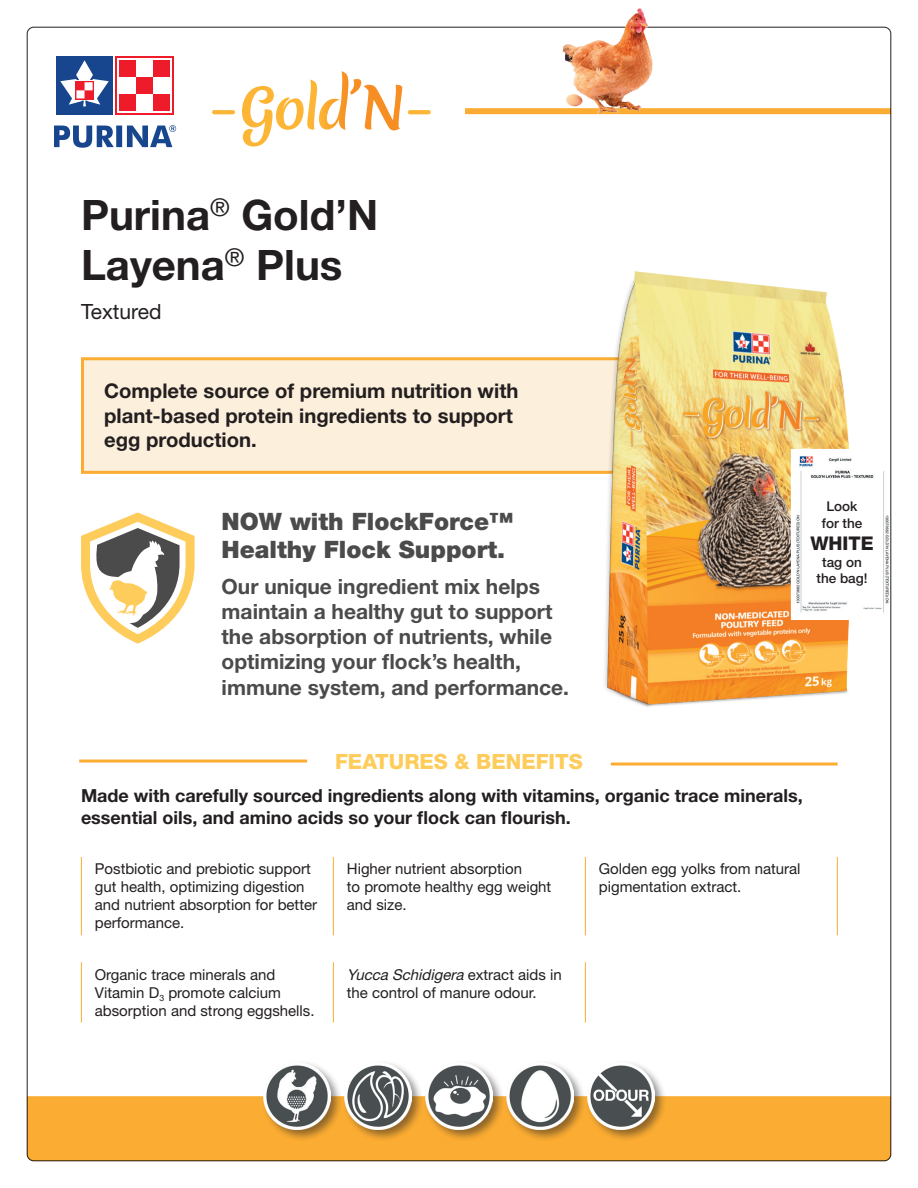
<style>
.page{position:relative;width:918px;height:1188px;background:#fff}
.page>*{position:absolute;margin:0;border:0;box-sizing:border-box;transform-origin:0 0}
.t1{font:700 42px/50.4px "Helvetica Neue LT Std";color:#231f20}
.t2{font:900 24px/28.8px "Helvetica Neue LT Std";color:#4c4b4c}
.t3{font:700 21px/25.2px "Helvetica Neue LT Std";color:#4c4b4c}
.t4{font:800 21px "Helvetica Neue LT Std";color:#fecc5b}
.t5{font:21px "Helvetica Neue LT Std";color:#231f20}
.t6{font:700 20.25px/24.3px "Helvetica Neue LT Std";color:#231f20}
.t7{font:800 18.9px "Helvetica Neue LT Std";color:#231f20}
.t8{font:700 18px/21.6px "Helvetica Neue LT Std";color:#231f20}
.t9{font:15px/18px "Helvetica Neue LT Std";color:#231f20}
.t10{font:500 13.5px/16.2px "Helvetica Neue LT Std";color:#231f20;text-align:center}
.s1{font-style:italic}
</style>
<div class="page">
<div style="left:56px;top:56px;width:57px;height:59px;background:#17468e"></div>
<div style="left:115px;top:56px;width:59px;height:59px;background:#ee1b2b"></div>
<div style="left:117px;top:58px;width:55px;height:55px;background:#fff"></div>
<div style="left:119px;top:60px;width:17px;height:17px;background:#ee1b2b"></div>
<div style="left:153px;top:60px;width:17px;height:17px;background:#ee1b2b"></div>
<div style="left:136px;top:77px;width:17px;height:17px;background:#ee1b2b"></div>
<div style="left:119px;top:94px;width:17px;height:17px;background:#ee1b2b"></div>
<div style="left:153px;top:94px;width:17px;height:17px;background:#ee1b2b"></div>
<svg style="left:60px;top:60px;width:49px;height:46px"></svg>
<svg style="left:54px;top:125px;width:122px;height:23px"></svg>
<div style="left:239px;top:108px;width:652px;height:6px;background:#fbac32"></div>
<div style="left:180px;top:71px;width:285px;height:77px;background:#fff"></div>
<svg style="left:410px;top:111px;width:22px;height:5px"></svg>
<svg style="left:214px;top:111px;width:23px;height:5px"></svg>
<svg style="left:408px;top:110px;width:23px;height:4px"></svg>
<svg style="left:212px;top:110px;width:23px;height:4px"></svg>
<svg style="left:242px;top:71px;width:161px;height:76px"></svg>
<div style="left:27px;top:1096px;width:864px;height:65px;background:#fbac32"></div>
<div style="left:82px;top:359px;width:754px;height:113px;background:#fcefdb"></div>
<div style="left:81px;top:357px;width:756px;height:117px;border:3px solid #fbac32"></div>
<hr style="left:81px;top:857px;width:1px;height:78px;background:#fbac32">
<hr style="left:333px;top:857px;width:1px;height:78px;background:#fbac32">
<hr style="left:585px;top:857px;width:1px;height:78px;background:#fbac32">
<hr style="left:837px;top:857px;width:1px;height:78px;background:#fbac32">
<hr style="left:81px;top:962px;width:1px;height:60px;background:#fbac32">
<hr style="left:333px;top:962px;width:1px;height:60px;background:#fbac32">
<hr style="left:585px;top:962px;width:1px;height:60px;background:#fbac32">
<div style="left:261px;top:1060px;width:82px;height:82px;background:#231f20;opacity:.5"></div>
<img style="left:263px;top:1062px;width:68px;height:68px">
<div style="left:585px;top:1060px;width:82px;height:82px;background:#231f20;opacity:.5"></div>
<img style="left:587px;top:1062px;width:68px;height:68px">
<div style="left:423px;top:1060px;width:82px;height:82px;background:#231f20;opacity:.5"></div>
<img style="left:425px;top:1062px;width:68px;height:68px">
<div style="left:342px;top:1060px;width:82px;height:82px;background:#231f20;opacity:.5"></div>
<img style="left:344px;top:1062px;width:68px;height:68px">
<div style="left:504px;top:1060px;width:82px;height:82px;background:#231f20;opacity:.5"></div>
<img style="left:506px;top:1062px;width:68px;height:68px">
<img style="left:574px;top:271px;width:275px;height:436px">
<svg style="left:790px;top:448px;width:102px;height:173px"></svg>
<svg style="left:81px;top:512px;width:114px;height:132px"></svg>
<hr style="left:79px;top:760px;width:228px;height:3px;background:#fbac32">
<hr style="left:611px;top:763px;width:227px;height:3px;background:#fbac32">
<img style="left:547px;top:8px;width:124px;height:107px">
<h1 class="t1" style="left:81px;top:188px;width:299px">Purina<sup>®</sup> Gold’N<br>Layena<sup>®</sup> Plus</h1>
<h3 class="t5" style="left:81px;top:299px;width:82px">Textured</h3>
<h3 class="t6" style="left:104px;top:379px;width:416px">Complete source of premium nutrition with plant-based protein ingredients to support egg production.</h3>
<h2 class="t2" style="left:222px;top:507px;width:293px">NOW with FlockForce™<br>Healthy Flock Support.</h2>
<h3 class="t3" style="left:222px;top:573px;width:349px">Our unique ingredient mix helps maintain a healthy gut to support the absorption of nutrients, while optimizing your flock’s health, immune system, and performance.</h3>
<p class="t10" style="left:822px;top:498px;width:42px">Look for the</p>
<p class="t7" style="left:810px;top:532px;width:65px">WHITE</p>
<p class="t10" style="left:817px;top:554px;width:53px">tag on the bag!</p>
<h3 class="t4" style="left:335px;top:749px;width:249px">FEATURES &amp; BENEFITS</h3>
<p class="t8" style="left:81px;top:785px;width:723px">Made with carefully sourced ingredients along with vitamins, organic trace minerals, essential oils, and amino acids so your flock can flourish.</p>
<p class="t9" style="left:95px;top:860px;width:224px">Postbiotic and prebiotic support gut health, optimizing digestion and nutrient absorption for better performance.</p>
<p class="t9" style="left:347px;top:860px;width:206px">Higher nutrient absorption<br>to promote healthy egg weight and size.</p>
<p class="t9" style="left:599px;top:860px;width:203px">Golden egg yolks from natural pigmentation extract.</p>
<p class="t9" style="left:95px;top:965px;width:221px">Organic trace minerals and<br>Vitamin D<sub>3</sub> promote calcium absorption and strong eggshells.</p>
<p class="t9" style="left:347px;top:965px;width:217px"><span class="s1">Yucca Schidigera</span> e x t r a c t a i d s i n the control of manure odour.</p>
</div>
